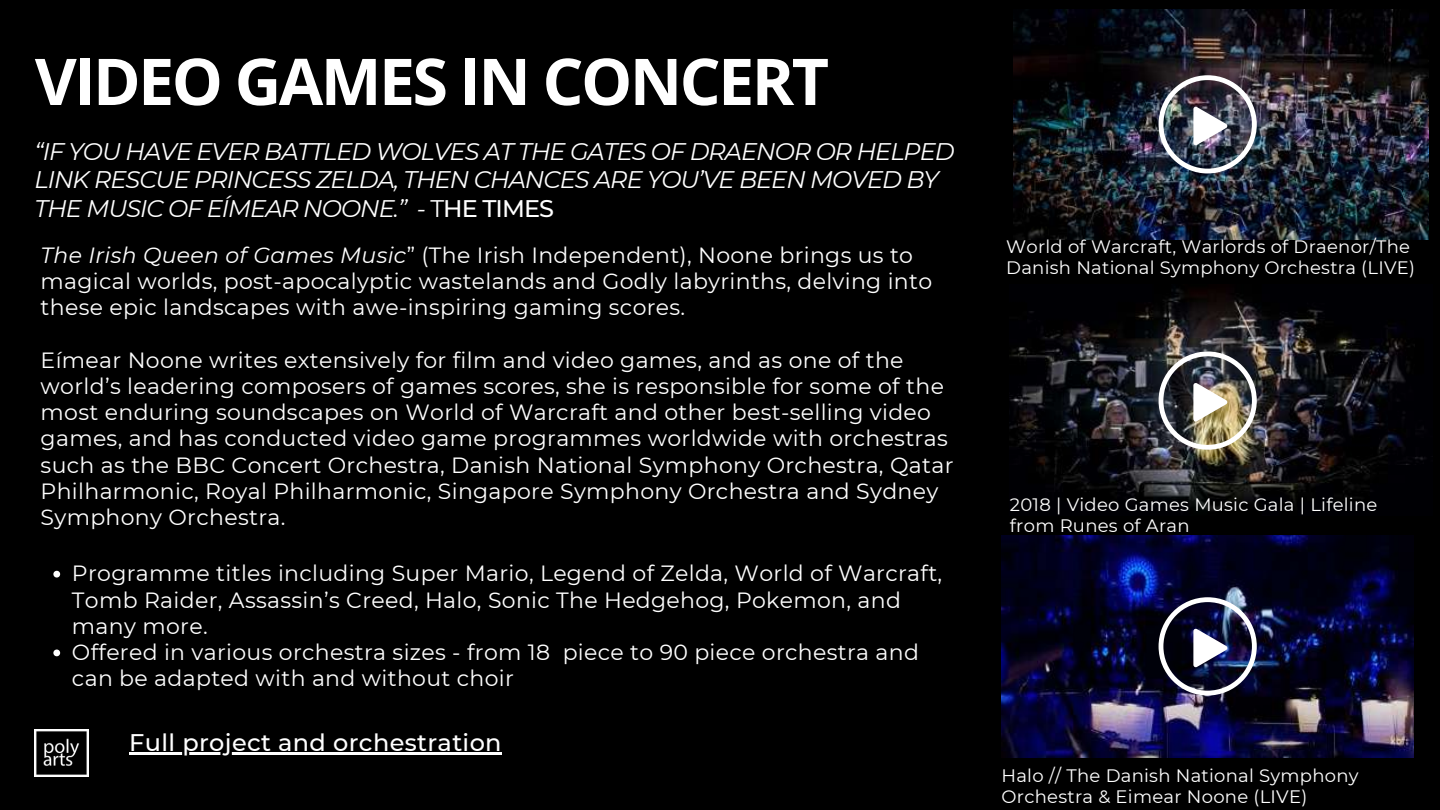
<style>
.page{position:relative;width:1440px;height:810px;background:#000}
.page>*{position:absolute;margin:0;border:0;box-sizing:border-box;transform-origin:0 0}
.t1{font:700 64.5px "Open Sans";letter-spacing:-.04em;color:#fff}
.t2{font:italic 24px/28.5px "Montserrat";letter-spacing:-.04em;color:#fff}
.t3{font:500 24px "Montserrat";letter-spacing:.015em;color:#fff}
.t4{font:22px/26.2px "Montserrat";letter-spacing:.015em;color:#fff}
.t5{font:18px/21px "Montserrat";letter-spacing:.015em;color:#fff}
.s1{font-style:normal}
.s2{font-weight:500;font-style:normal}
.s3{font-style:italic}
</style>
<div class="page">
<svg style="left:53px;top:571px;width:7px;height:7px"></svg>
<svg style="left:53px;top:650px;width:7px;height:6px"></svg>
<img style="left:1010px;top:288px;width:423px;height:224px">
<img style="left:1002px;top:535px;width:412px;height:222px">
<img style="left:1013px;top:10px;width:415px;height:229px">
<hr style="left:129px;top:752px;width:373px;height:2px;background:#fff">
<img style="left:35px;top:729px;width:54px;height:48px">
<img style="left:1159px;top:597px;width:98px;height:98px">
<img style="left:1159px;top:352px;width:98px;height:98px">
<img style="left:1159px;top:75px;width:98px;height:98px">
<h1 class="t1" style="left:35px;top:36px;width:796px">VIDEO GAMES IN CONCERT</h1>
<p class="t2" style="left:35px;top:137px;width:922px">“IF YOU HAVE EVER BATTLED WOLVES AT THE GATES OF DRAENOR OR HELPED<br>LINK RESCUE PRINCESS ZELDA, THEN CHANCES ARE YOU’VE BEEN MOVED BY<br>THE MUSIC OF EÍMEAR NOONE.” - <span class="s1">T</span><span class="s2">HE TIMES</span></p>
<p class="t4" style="left:41px;top:242px;width:893px"><span class="s3">The Irish Queen of Games Music</span>” (The Irish Independent), Noone brings us to magical worlds, post-apocalyptic wastelands and Godly labyrinths, delving into these epic landscapes with awe-inspiring gaming scores.</p>
<p class="t4" style="left:41px;top:347px;width:914px">Eímear Noone writes extensively for film and video games, and as one of the world’s leadering composers of games scores, she is responsible for some of the most enduring soundscapes on World of Warcraft and other best-selling video games, and has conducted video game programmes worldwide with orchestras such as the BBC Concert Orchestra, Danish National Symphony Orchestra, Qatar Philharmonic, Royal Philharmonic, Singapore Symphony Orchestra and Sydney Symphony Orchestra.</p>
<p class="t4" style="left:72px;top:560px;width:872px">Programme titles including Super Mario, Legend of Zelda, World of Warcraft, Tomb Raider, Assassin’s Creed, Halo, Sonic The Hedgehog, Pokemon, and many more.<br>Offered in various orchestra sizes - from 18 piece to 90 piece orchestra and can be adapted with and without choir</p>
<p class="t3" style="left:129px;top:728px;width:374px">Full project and orchestration</p>
<p class="t5" style="left:1006px;top:236px;width:410px">World of Warcraft, Warlords of Draenor/The<br>Danish National Symphony Orchestra (LIVE)</p>
<p class="t5" style="left:1010px;top:494px;width:369px">2018 | Video Games Music Gala | Lifeline from Runes of Aran</p>
<p class="t5" style="left:1002px;top:765px;width:359px">Halo // The Danish National Symphony<br>Orchestra &amp; Eimear Noone (LIVE)</p>
</div>
